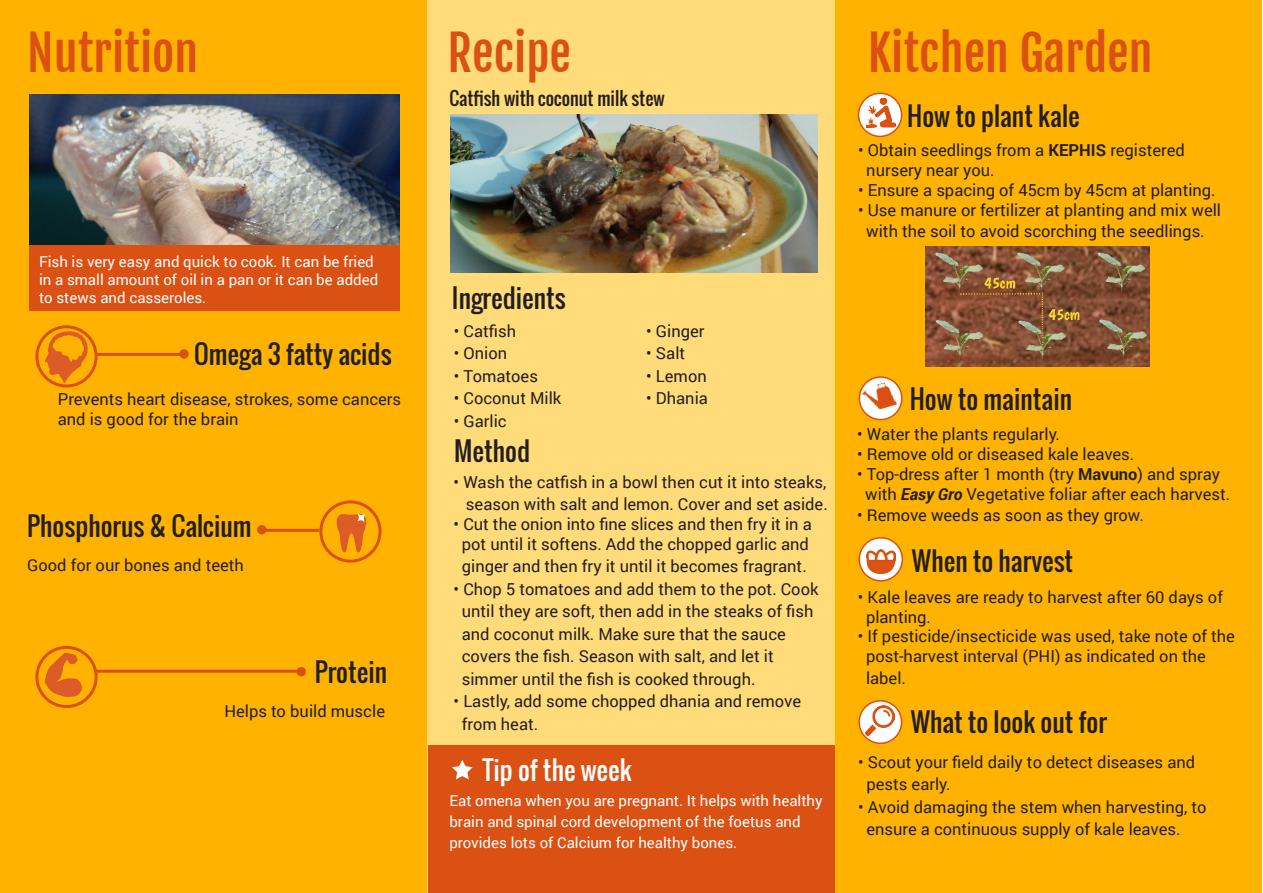
<style>
.page{position:relative;width:1263px;height:893px;background:#fff}
.page>*{position:absolute;margin:0;border:0;box-sizing:border-box;transform-origin:0 0}
.t1{font:48px "Fjalla One";color:#db5013}
.t2{font:25.5px "Oswald";color:#231f20}
.t3{font:25.5px "Oswald";color:#fff}
.t4{font:18px "Oswald";color:#231f20}
.t5{font:16.5px/22.5px "Roboto";color:#231f20}
.t6{font:15px/18px "Roboto";color:#fff}
.s1{font-weight:700}
.s2{font-weight:700;font-style:italic}
</style>
<div class="page">
<div style="left:0;top:0;width:1262px;height:893px;background:#ffb300"></div>
<div style="left:428px;top:0;width:407px;height:893px;background:#ffdb7a"></div>
<img style="left:30px;top:95px;width:370px;height:150px">
<div style="left:29px;top:245px;width:371px;height:66px;background:#db5013"></div>
<svg style="left:859px;top:538px;width:43px;height:43px"></svg>
<img style="left:866px;top:550px;width:29px;height:23px">
<div style="left:858px;top:537px;width:45px;height:45px;border:2px solid #db5013;border-radius:50%"></div>
<svg style="left:859px;top:701px;width:43px;height:42px"></svg>
<div style="left:858px;top:700px;width:44px;height:44px;border:2px solid #db5013;border-radius:50%"></div>
<div style="left:319px;top:500px;width:63px;height:63px;border:3px solid #db5013;border-radius:50%"></div>
<hr style="left:259px;top:529px;width:60px;height:3px;background:#db5013">
<div style="left:257px;top:525px;width:10px;height:9px;background:#db5013;border-radius:50%"></div>
<div style="left:35px;top:325px;width:63px;height:62px;border:3px solid #db5013;border-radius:50%"></div>
<hr style="left:97px;top:353px;width:87px;height:3px;background:#db5013">
<div style="left:179px;top:349px;width:10px;height:10px;background:#db5013;border-radius:50%"></div>
<hr style="left:96px;top:670px;width:208px;height:3px;background:#db5013">
<div style="left:35px;top:646px;width:63px;height:62px;border:3px solid #db5013;border-radius:50%"></div>
<div style="left:296px;top:667px;width:10px;height:9px;background:#db5013;border-radius:50%"></div>
<img style="left:865px;top:705px;width:30px;height:31px">
<div style="left:428px;top:745px;width:406px;height:148px;background:#db5013"></div>
<svg style="left:859px;top:377px;width:43px;height:43px"></svg>
<div style="left:858px;top:376px;width:44px;height:44px;border:2px solid #db5013;border-radius:50%"></div>
<img style="left:860px;top:381px;width:37px;height:32px">
<svg style="left:858px;top:93px;width:44px;height:43px"></svg>
<div style="left:858px;top:93px;width:44px;height:44px;border:2px solid #db5013;border-radius:50%"></div>
<img style="left:866px;top:99px;width:29px;height:28px">
<img style="left:926px;top:246px;width:223px;height:121px">
<img style="left:451px;top:115px;width:366px;height:157px">
<svg style="left:45px;top:652px;width:41px;height:45px"></svg>
<svg style="left:336px;top:513px;width:30px;height:39px"></svg>
<svg style="left:44px;top:331px;width:44px;height:53px"></svg>
<svg style="left:452px;top:760px;width:21px;height:19px"></svg>
<h1 class="t1" style="left:27px;top:23px;width:173px">Nutrition</h1>
<p class="t6" style="left:39px;top:252px;width:341px">Fish is very easy and quick to cook. It can be fried in a small amount of oil in a pan or it can be added to stews and casseroles.</p>
<h2 class="t2" style="left:194px;top:334px;width:199px">Omega 3 fatty acids</h2>
<p class="t5" style="left:58px;top:389px;width:345px;line-height:19.8px">Prevents heart disease, strokes, some cancers and is good for the brain</p>
<h2 class="t2" style="left:27px;top:507px;width:226px">Phosphorus &amp; Calcium</h2>
<p class="t5" style="left:27px;top:553px;width:218px">Good for our bones and teeth</p>
<h2 class="t2" style="left:315px;top:653px;width:74px">Protein</h2>
<p class="t5" style="left:224px;top:699px;width:162px">Helps to build muscle</p>
<h1 class="t1" style="left:448px;top:24px;width:125px">Recipe</h1>
<p class="t4" style="left:449px;top:84px;width:217px">Catfish with coconut milk stew</p>
<h2 class="t2" style="left:452px;top:279px;width:115px">Ingredients</h2>
<p class="t5" style="left:454px;top:319px;width:64px">• Catfish</p>
<p class="t5" style="left:454px;top:341px;width:55px">• Onion</p>
<p class="t5" style="left:454px;top:364px;width:86px">• Tomatoes</p>
<p class="t5" style="left:454px;top:386px;width:109px">• Coconut Milk</p>
<p class="t5" style="left:454px;top:409px;width:54px">• Garlic</p>
<h2 class="t2" style="left:454px;top:432px;width:77px">Method</h2>
<p class="t5" style="left:646px;top:319px;width:60px">• Ginger</p>
<p class="t5" style="left:646px;top:341px;width:40px">• Salt</p>
<p class="t5" style="left:646px;top:364px;width:62px">• Lemon</p>
<p class="t5" style="left:646px;top:386px;width:63px">• Dhania</p>
<p class="t5" style="left:454px;top:470px;width:376px;text-align:right">• Wash the catfish in a bowl then cut it into steaks, season with salt and lemon. Cover and set aside.</p>
<p class="t5" style="left:454px;top:513px;width:360px;line-height:19.8px;text-align:center">• Cut the onion into fine slices and then fry it in a pot until it softens. Add the chopped garlic and</p>
<p class="t5" style="left:462px;top:554px;width:346px">ginger and then fry it until it becomes fragrant.</p>
<p class="t5" style="left:462px;top:577px;width:358px;text-indent:-8px">• Chop 5 tomatoes and add them to the pot. Cook until they are soft, then add in the steaks of fish and coconut milk. Make sure that the sauce covers the fish. Season with salt, and let it simmer until the fish is cooked through.</p>
<p class="t5" style="left:462px;top:689px;width:341px;text-indent:-8px">• Lastly, add some chopped dhania and remove from heat.</p>
<h2 class="t3" style="left:482px;top:751px;width:151px">Tip of the week</h2>
<p class="t6" style="left:449px;top:790px;width:375px;line-height:21px">Eat omena when you are pregnant. It helps with healthy brain and spinal cord development of the foetus and provides lots of Calcium for healthy bones.</p>
<h1 class="t1" style="left:868px;top:24px;width:287px">Kitchen Garden</h1>
<h2 class="t2" style="left:907px;top:97px;width:174px">How to plant kale</h2>
<p class="t5" style="left:866px;top:140px;width:320px;line-height:19.8px;text-indent:-8px">• Obtain seedlings from a <span class="s1">KEPHIS</span> registered nursery near you.</p>
<p class="t5" style="left:858px;top:178px;width:359px">• Ensure a spacing of 45cm by 45cm at planting.</p>
<p class="t5" style="left:858px;top:198px;width:364px;line-height:21.6px;text-align:center">• Use manure or fertilizer at planting and mix well with the soil to avoid scorching the seedlings.</p>
<h2 class="t2" style="left:910px;top:380px;width:164px">How to maintain</h2>
<p class="t5" style="left:857px;top:423px;width:205px">• Water the plants regularly.</p>
<p class="t5" style="left:857px;top:443px;width:279px">• Remove old or diseased kale leaves.</p>
<p class="t5" style="left:865px;top:464px;width:366px;line-height:19.8px;text-indent:-8px">• Top-dress after 1 month (try <span class="s1">Mavuno</span>) and spray with <span class="s2">Easy Gro</span> Vegetative foliar after each harvest.</p>
<p class="t5" style="left:857px;top:504px;width:288px">• Remove weeds as soon as they grow.</p>
<h2 class="t2" style="left:912px;top:541px;width:163px">When to harvest</h2>
<p class="t5" style="left:866px;top:587px;width:358px;line-height:19.8px;text-indent:-8px">• Kale leaves are ready to harvest after 60 days of planting.</p>
<p class="t5" style="left:866px;top:626px;width:370px;line-height:19.8px;text-indent:-8px">• If pesticide/insecticide was used, take note of the post-harvest interval (PHI) as indicated on the</p>
<p class="t5" style="left:866px;top:666px;width:41px">label.</p>
<h2 class="t2" style="left:911px;top:703px;width:198px">What to look out for</h2>
<p class="t5" style="left:866px;top:750px;width:330px;text-indent:-8px">• Scout your field daily to detect diseases and pests early.</p>
<p class="t5" style="left:866px;top:795px;width:342px;text-indent:-8px">• Avoid damaging the stem when harvesting, to ensure a continuous supply of kale leaves.</p>
</div>
